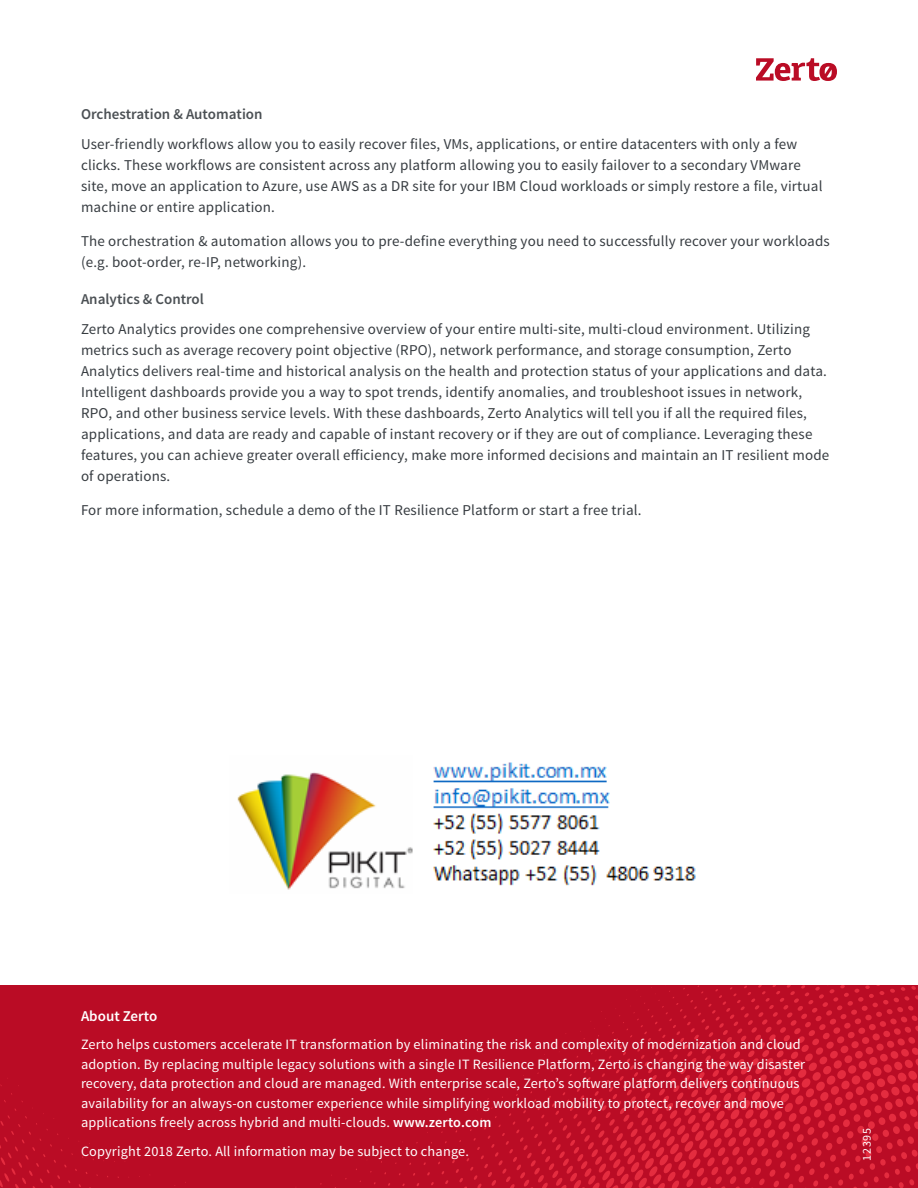
<style>
.page{position:relative;width:918px;height:1188px;background:#fff}
.page>*{position:absolute;margin:0;border:0;box-sizing:border-box;transform-origin:0 0}
.t1{font:15px/21px "Source Sans Pro";letter-spacing:.01em;color:#373c41}
.t2{font:600 15px "Source Sans Pro";color:#4b5054}
.t3{font:600 15px "Source Sans Pro";color:#fff}
.t4{font:14.25px/19.5px "Source Sans Pro";letter-spacing:.01em;color:#fff}
.t5{font:12px "Source Sans Pro";letter-spacing:.05em;color:#fff}
.s1{font-weight:600}
</style>
<div class="page">
<svg style="left:756px;top:58px;width:81px;height:23px"></svg>
<svg style="left:0;top:986px;width:918px;height:202px;background:#be0f27"></svg>
<div style="left:89px;top:549px;width:20px;height:14px;border:1px solid #fff"></div>
<svg style="left:89px;top:560px;width:19px;height:3px"></svg>
<img style="left:237px;top:762px;width:459px;height:128px">
<p class="t2" style="left:81px;top:105px;width:183px">Orchestration &amp; Automation</p>
<p class="t1" style="left:81px;top:134px;width:743px">User-friendly workflows allow you to easily recover files, VMs, applications, or entire datacenters with only a few clicks. These workflows are consistent across any platform allowing you to easily failover to a secondary VMware site, move an application to Azure, use AWS as a DR site for your IBM Cloud workloads or simply restore a file, virtual machine or entire application.</p>
<p class="t1" style="left:81px;top:231px;width:750px">The orchestration &amp; automation allows you to pre-define everything you need to successfully recover your workloads (e.g. boot-order, re-IP, networking).</p>
<p class="t2" style="left:81px;top:290px;width:124px">Analytics &amp; Control</p>
<p class="t1" style="left:81px;top:319px;width:750px">Zerto Analytics provides one comprehensive overview of your entire multi-site, multi-cloud environment. Utilizing metrics such as average recovery point objective (RPO), network performance, and storage consumption, Zerto Analytics delivers real-time and historical analysis on the health and protection status of your applications and data.<br>Intelligent dashboards provide you a way to spot trends, identify anomalies, and troubleshoot issues in network, RPO, and other business service levels. With these dashboards, Zerto Analytics will tell you if all the required files, applications, and data are ready and capable of instant recovery or if they are out of compliance. Leveraging these features, you can achieve greater overall efficiency, make more informed decisions and maintain an IT resilient mode of operations.</p>
<p class="t1" style="left:81px;top:500px;width:562px">For more information, schedule a demo of the IT Resilience Platform or start a free trial.</p>
<p class="t3" style="left:81px;top:1007px;width:78px">About Zerto</p>
<p class="t4" style="left:81px;top:1035px;width:726px">Zerto helps customers accelerate IT transformation by eliminating the risk and complexity of modernization and cloud adoption. By replacing multiple legacy solutions with a single IT Resilience Platform, Zerto is changing the way disaster recovery, data protection and cloud are managed. With enterprise scale, Zerto’s software platform delivers continuous availability for an always-on customer experience while simplifying workload mobility to protect, recover and move applications freely across hybrid and multi-clouds. <span class="s1">www.zerto.com</span></p>
<p class="t4" style="left:81px;top:1142px;width:389px">Copyright 2018 Zerto. All information may be subject to change.</p>
<p class="t5" style="left:859px;top:1161px;width:34px;rotate:-90deg">12395</p>
</div>
